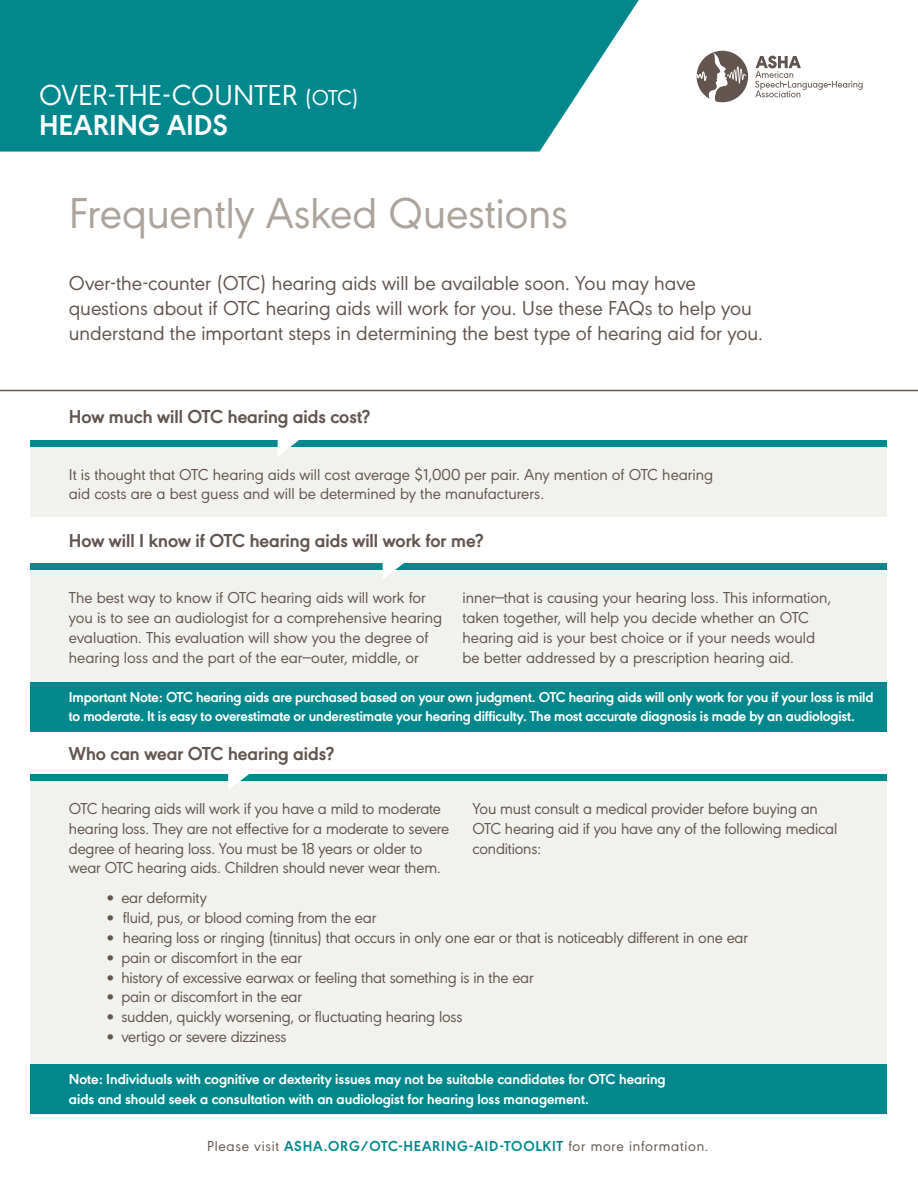
<style>
.page{position:relative;width:918px;height:1188px;background:#fff}
.page>*{position:absolute;margin:0;border:0;box-sizing:border-box;transform-origin:0 0}
.t1{font:45px "URW Geometric";color:#aca39a}
.t2{font:30px/30px "URW Geometric";color:#fff}
.t3{font:21px/25.2px "URW Geometric";color:#63554f}
.t4{font:700 19.5px "URW Geometric";color:#63554f}
.t5{font:16.5px/19.8px "URW Geometric";letter-spacing:-.01em;color:#63554f}
.t6{font:700 15px/19.5px "URW Geometric";letter-spacing:-.01em;color:#fff}
.t7{font:700 15px "URW Geometric";letter-spacing:.05em;color:#00888c}
.s1{font-size:22.5px}
.s2{font-weight:700}
.s3{font-weight:400;color:#63554f}
</style>
<div class="page">
<svg style="left:0;top:0;width:639px;height:152px;background:#149195"></svg>
<svg style="left:697px;top:51px;width:51px;height:51px"></svg>
<svg style="left:755px;top:56px;width:108px;height:41px"></svg>
<div style="left:31px;top:440px;width:856px;height:77px;background:#f1f1ee"></div>
<div style="left:31px;top:563px;width:856px;height:169px;background:#f1f1ee"></div>
<div style="left:31px;top:774px;width:856px;height:340px;background:#f1f1ee"></div>
<div style="left:31px;top:440px;width:856px;height:7px;background:#00888c"></div>
<div style="left:31px;top:563px;width:856px;height:7px;background:#00888c"></div>
<div style="left:31px;top:774px;width:856px;height:7px;background:#00888c"></div>
<div style="left:31px;top:682px;width:856px;height:50px;background:#00888c"></div>
<div style="left:31px;top:1065px;width:856px;height:49px;background:#00888c"></div>
<svg style="left:277px;top:440px;width:22px;height:16px"></svg>
<svg style="left:382px;top:563px;width:22px;height:16px"></svg>
<svg style="left:228px;top:774px;width:21px;height:16px"></svg>
<hr style="left:0;top:390px;width:918px;height:1px;background:#63554f">
<h2 class="t2" style="left:39px;top:78px;width:321px">OVER-THE-COUNTER <span class="s1">(OTC)<br></span><span class="s2">HEARING AIDS</span></h2>
<h1 class="t1" style="left:69px;top:181px;width:501px">Frequently Asked Questions</h1>
<p class="t3" style="left:69px;top:269px;width:696px">Over-the-counter (OTC) hearing aids will be available soon. You may have questions about if OTC hearing aids will work for you. Use these FAQs to help you understand the important steps in determining the best type of hearing aid for you.</p>
<p class="t4" style="left:69px;top:402px;width:303px">How much will OTC hearing aids cost?</p>
<p class="t5" style="left:69px;top:463px;width:646px">It is thought that OTC hearing aids will cost average $1,000 per pair. Any mention of OTC hearing aid costs are a best guess and will be determined by the manufacturers.</p>
<p class="t4" style="left:69px;top:526px;width:416px">How will I know if OTC hearing aids will work for me?</p>
<p class="t5" style="left:69px;top:587px;width:375px">The best way to know if OTC hearing aids will work for you is to see an audiologist for a comprehensive hearing evaluation. This evaluation will show you the degree of hearing loss and the part of the ear—outer, middle, or</p>
<p class="t5" style="left:463px;top:587px;width:370px">inner—that is causing your hearing loss. This information, taken together, will help you decide whether an OTC hearing aid is your best choice or if your needs would be better addressed by a prescription hearing aid.</p>
<p class="t6" style="left:69px;top:686px;width:806px">Important Note: OTC hearing aids are purchased based on your own judgment. OTC hearing aids will only work for you if your loss is mild to moderate. It is easy to overestimate or underestimate your hearing difficulty. The most accurate diagnosis is made by an audiologist.</p>
<p class="t4" style="left:69px;top:739px;width:267px">Who can wear OTC hearing aids?</p>
<p class="t5" style="left:69px;top:797px;width:382px">OTC hearing aids will work if you have a mild to moderate hearing loss. They are not effective for a moderate to severe degree of hearing loss. You must be 18 years or older to wear OTC hearing aids. Children should never wear them.</p>
<p class="t5" style="left:472px;top:797px;width:366px">You must consult a medical provider before buying an<br>OTC hearing aid if you have any of the following medical conditions:</p>
<p class="t5" style="left:106px;top:887px;width:102px">• ear deformity</p>
<p class="t5" style="left:106px;top:907px;width:272px">• fluid, pus, or blood coming from the ear</p>
<p class="t5" style="left:106px;top:926px;width:643px">• hearing loss or ringing (tinnitus) that occurs in only one ear or that is noticeably different in one ear</p>
<p class="t5" style="left:106px;top:946px;width:197px">• pain or discomfort in the ear</p>
<p class="t5" style="left:106px;top:966px;width:429px">• history of excessive earwax or feeling that something is in the ear</p>
<p class="t5" style="left:106px;top:986px;width:197px">• pain or discomfort in the ear</p>
<p class="t5" style="left:106px;top:1006px;width:358px">• sudden, quickly worsening, or fluctuating hearing loss</p>
<p class="t5" style="left:106px;top:1025px;width:182px">• vertigo or severe dizziness</p>
<p class="t6" style="left:69px;top:1068px;width:598px">Note: Individuals with cognitive or dexterity issues may not be suitable candidates for OTC hearing aids and should seek a consultation with an audiologist for hearing loss management.</p>
<p class="t7" style="left:207px;top:1135px;width:503px"><span class="s3">Please visit</span> ASHA.ORG/OTC-HEARING-AID-TOOLKIT <span class="s3">for more information.</span></p>
</div>
